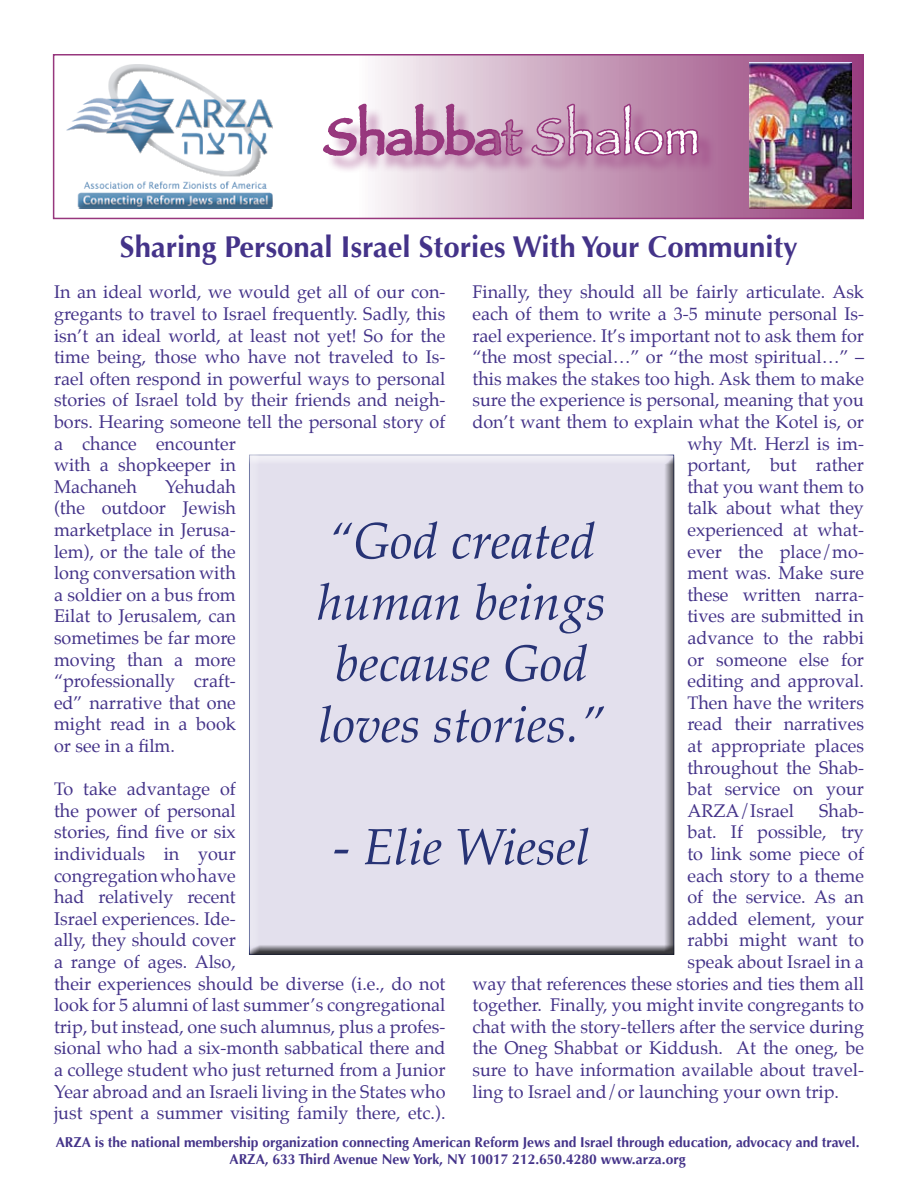
<style>
.page{position:relative;width:918px;height:1188px;background:#fff}
.page>*{position:absolute;margin:0;border:0;box-sizing:border-box;transform-origin:0 0}
.t1{font:italic 51px/61.2px "Palatino";color:#273375;text-align:center}
.t2{font:51px "Papyrus";color:#fff}
.t3{font:700 30px "Optima";color:#443389}
.t4{font:18px/21.6px "Palatino";color:#443389}
.t5{font:700 14.25px/17.1px "Optima";color:#443389;text-align:center}
</style>
<div class="page">
<div style="left:248px;top:453px;width:437px;height:503px;background:#000;opacity:.75"></div>
<svg style="left:78px;top:57px;width:783px;height:159px"></svg>
<div style="left:53px;top:54px;width:811px;height:165px;border:2px solid #97377d"></div>
<div style="left:748px;top:62px;width:105px;height:147px;background:#97377d;opacity:.75"></div>
<div style="left:66px;top:64px;width:207px;height:144px;background:#fff;opacity:.25"></div>
<div style="left:66px;top:68px;width:207px;height:140px;background:#000;opacity:.25"></div>
<div style="left:326px;top:106px;width:391px;height:67px;background:#97377d;opacity:.5"></div>
<svg style="left:321px;top:54px;width:380px;height:166px;background:#cfa9c4"></svg>
<h1 class="t2" style="left:324px;top:106px;width:377px">Shabbat Shalom</h1>
<h2 class="t3" style="left:120px;top:229px;width:680px">Sharing Personal Israel Stories With Your Community</h2>
<p class="t4" style="left:54px;top:281px;width:393px">In an ideal world, we would get all of our con&shy;gregants to travel to Israel frequently. Sadly, this isn’t an ideal world, at least not yet! So for the time being, those who have not traveled to Is&shy;rael often respond in powerful ways to personal stories of Israel told by their friends and neigh&shy;bors. Hearing someone tell the personal story of a chance encounter<br>with a shopkeeper in<br>Machaneh</p>
<p class="t4" style="left:472px;top:281px;width:393px">Finally, they should all be fairly articulate. Ask</p>
<p class="t4" style="left:472px;top:303px;width:393px">each of them to write a 3-5 minute personal Is-</p>
<p class="t4" style="left:472px;top:324px;width:393px">rael experience. It’s important not to ask them for</p>
<p class="t4" style="left:472px;top:346px;width:393px">“the most special…” or “the most spiritual…” –</p>
<p class="t4" style="left:472px;top:368px;width:393px">this makes the stakes too high. Ask them to make</p>
<p class="t4" style="left:472px;top:389px;width:393px">sure the experience is personal, meaning that you</p>
<p class="t4" style="left:472px;top:411px;width:393px">don’t want them to explain what the Kotel is, or</p>
<p class="t4" style="left:687px;top:432px;width:178px">why Mt. Herzl is im-</p>
<p class="t4" style="left:687px;top:454px;width:178px">portant, but rather</p>
<p class="t4" style="left:687px;top:476px;width:178px">that you want them to</p>
<p class="t4" style="left:687px;top:497px;width:178px">talk about what they</p>
<p class="t4" style="left:687px;top:519px;width:178px">experienced at what-</p>
<p class="t4" style="left:687px;top:540px;width:178px">ever the place/mo-</p>
<p class="t4" style="left:687px;top:562px;width:178px">ment was. Make sure</p>
<p class="t4" style="left:687px;top:584px;width:178px">these written narra-</p>
<p class="t4" style="left:687px;top:605px;width:178px">tives are submitted in</p>
<p class="t4" style="left:687px;top:627px;width:178px">advance to the rabbi</p>
<p class="t4" style="left:687px;top:648px;width:178px">or someone else for</p>
<p class="t4" style="left:687px;top:670px;width:178px">editing and approval.</p>
<p class="t4" style="left:687px;top:692px;width:178px">Then have the writers</p>
<p class="t4" style="left:687px;top:713px;width:178px">read their narratives</p>
<p class="t4" style="left:687px;top:735px;width:178px">at appropriate places</p>
<p class="t4" style="left:687px;top:756px;width:178px">throughout the Shab-</p>
<p class="t4" style="left:687px;top:778px;width:178px">bat service on your</p>
<p class="t4" style="left:687px;top:800px;width:108px">ARZA/Israel</p>
<p class="t4" style="left:819px;top:800px;width:46px">Shab-</p>
<p class="t4" style="left:687px;top:821px;width:178px">bat. If possible, try</p>
<p class="t4" style="left:687px;top:843px;width:178px">to link some piece of</p>
<p class="t4" style="left:687px;top:864px;width:178px">each story to a theme</p>
<p class="t4" style="left:687px;top:886px;width:178px">of the service. As an</p>
<p class="t4" style="left:687px;top:908px;width:178px">added element, your</p>
<p class="t4" style="left:687px;top:929px;width:178px">rabbi might want to</p>
<p class="t4" style="left:687px;top:951px;width:178px">speak about Israel in a</p>
<p class="t4" style="left:472px;top:973px;width:393px">way that references these stories and ties them all</p>
<p class="t4" style="left:472px;top:994px;width:393px">together. Finally, you might invite congregants to</p>
<p class="t4" style="left:472px;top:1016px;width:393px">chat with the story-tellers after the service during</p>
<p class="t4" style="left:472px;top:1037px;width:393px">the Oneg Shabbat or Kiddush. At the oneg, be</p>
<p class="t4" style="left:472px;top:1059px;width:393px">sure to have information available about travel-</p>
<p class="t4" style="left:472px;top:1081px;width:368px">ling to Israel and/or launching your own trip.</p>
<p class="t4" style="left:54px;top:476px;width:183px;text-align:justify;text-indent:111px">Yehudah (the outdoor Jewish marketplace in Jerusa&shy;lem), or the tale of the long conversation with a soldier on a bus from Eilat to Jerusalem, can sometimes be far more moving than a more “professionally craft&shy;ed” narrative that one might read in a book or see in a film.</p>
<p class="t4" style="left:54px;top:778px;width:393px">To take advantage of<br>the power of personal<br>stories, find five or six<br>individuals in your<br>congregation who have<br>had relatively recent<br>Israel experiences. Ide-<br>ally, they should cover<br>a range of ages. Also,<br>their experiences should be diverse (i.e., do not look for 5 alumni of last summer’s congregational trip, but instead, one such alumnus, plus a profes&shy;sional who had a six-month sabbatical there and a college student who just returned from a Junior Year abroad and an Israeli living in the States who just spent a summer visiting family there, etc.).</p>
<h1 class="t1" style="left:317px;top:511px;width:290px">“God created human beings because God loves stories.”</h1>
<h1 class="t1" style="left:333px;top:817px;width:258px">- Elie Wiesel</h1>
<p class="t5" style="left:56px;top:1134px;width:805px">ARZA is the national membership organization connecting American Reform Jews and Israel through education, advocacy and travel.<br>ARZA, 633 Third Avenue New York, NY 10017 212.650.4280 www.arza.org</p>
</div>
